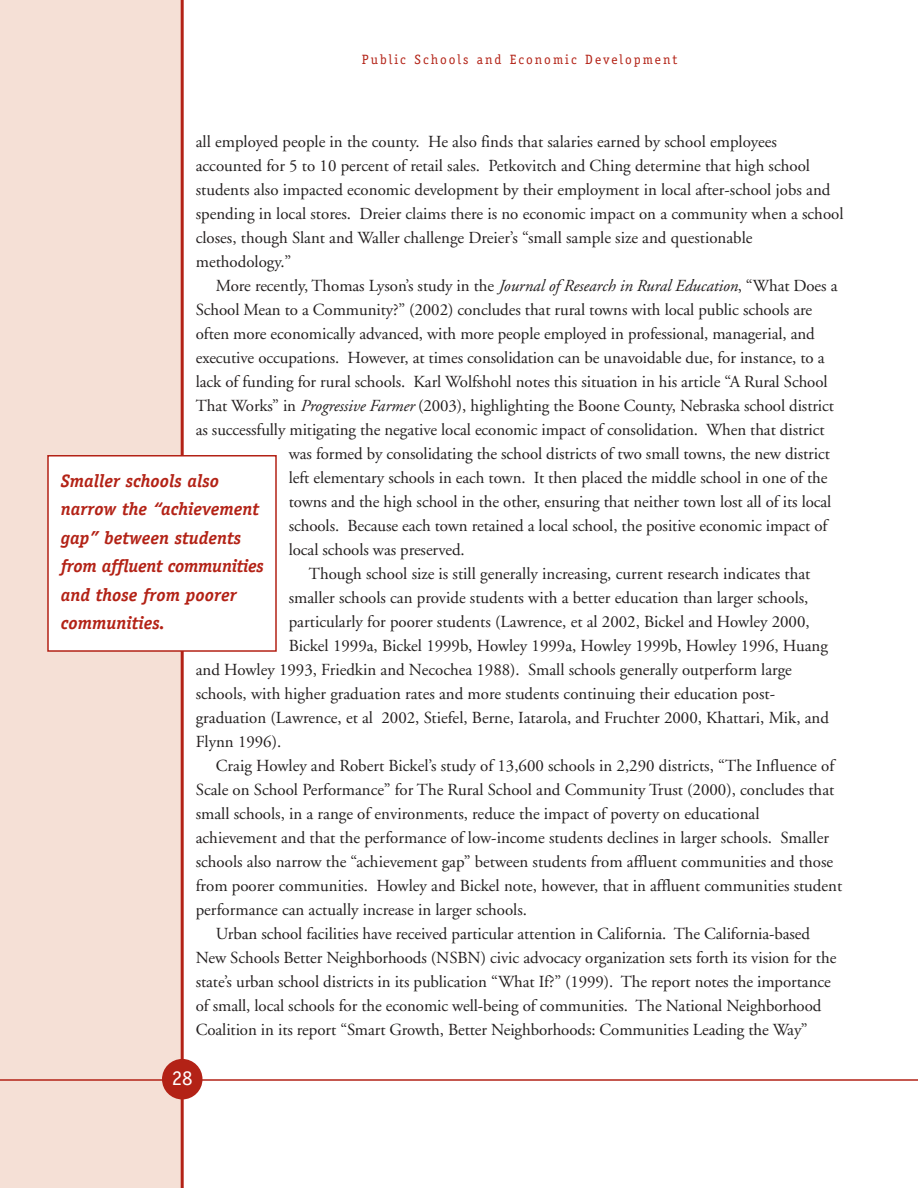
<style>
.page{position:relative;width:918px;height:1188px;background:#fff}
.page>*{position:absolute;margin:0;border:0;box-sizing:border-box;transform-origin:0 0}
.t1{font:21px "Officina Serif";color:#fff}
.t2{font:italic 700 18px/28.5px "Officina Serif";color:#b32216}
.t3{font:16.8px/24px "Adobe Garamond";color:#231f1f}
.t4{font:13.5px "Officina Serif";letter-spacing:.15em;color:#b32216}
.s1{font-style:italic}
</style>
<div class="page">
<div style="left:0;top:0;width:182px;height:1188px;background:#f5e0d6"></div>
<div style="left:162px;top:1059px;width:40px;height:40px;background:#b32216;border-radius:50%"></div>
<hr style="left:181px;top:0;width:3px;height:1188px;background:#b32216">
<hr style="left:0;top:1079px;width:918px;height:2px;background:#b32216">
<div style="left:48px;top:456px;width:228px;height:195px;background:#fff"></div>
<div style="left:47px;top:455px;width:230px;height:197px;border:2px solid #b32216"></div>
<p class="t4" style="left:362px;top:54px;width:317px">Public Schools and Economic Development</p>
<p class="t3" style="left:196px;top:131px;width:649px">all employed people in the county. He also finds that salaries earned by school employees accounted for 5 to 10 percent of retail sales. Petkovitch and Ching determine that high school students also impacted economic development by their employment in local after-school jobs and spending in local stores. Dreier claims there is no economic impact on a community when a school closes, though Slant and Waller challenge Dreier’s “small sample size and questionable methodology.”</p>
<p class="t3" style="left:216px;top:275px;width:623px">More recently, Thomas Lyson’s study in the <span class="s1">Journal of Research in Rural Education</span>, “What Does a</p>
<p class="t3" style="left:196px;top:299px;width:618px">School Mean to a Community?” (2002) concludes that rural towns with local public schools are</p>
<p class="t3" style="left:196px;top:323px;width:621px">often more economically advanced, with more people employed in professional, managerial, and</p>
<p class="t3" style="left:196px;top:347px;width:630px">executive occupations. However, at times consolidation can be unavoidable due, for instance, to a</p>
<p class="t3" style="left:196px;top:371px;width:633px">lack of funding for rural schools. Karl Wolfshohl notes this situation in his article “A Rural School</p>
<p class="t3" style="left:196px;top:395px;width:640px">That Works” in <span class="s1">Progressive Farmer</span> (2003), highlighting the Boone County, Nebraska school district</p>
<p class="t3" style="left:196px;top:419px;width:630px">as successfully mitigating the negative local economic impact of consolidation. When that district</p>
<p class="t3" style="left:289px;top:443px;width:543px">was formed by consolidating the school districts of two small towns, the new district</p>
<p class="t3" style="left:289px;top:467px;width:540px">left elementary schools in each town. It then placed the middle school in one of the</p>
<p class="t3" style="left:289px;top:491px;width:544px">towns and the high school in the other, ensuring that neither town lost all of its local</p>
<p class="t3" style="left:289px;top:515px;width:540px">schools. Because each town retained a local school, the positive economic impact of</p>
<p class="t3" style="left:289px;top:539px;width:178px">local schools was preserved.</p>
<p class="t3" style="left:309px;top:563px;width:503px">Though school size is still generally increasing, current research indicates that</p>
<p class="t3" style="left:289px;top:587px;width:521px">smaller schools can provide students with a better education than larger schools,</p>
<p class="t3" style="left:289px;top:611px;width:523px">particularly for poorer students (Lawrence, et al 2002, Bickel and Howley 2000,</p>
<p class="t3" style="left:289px;top:635px;width:541px">Bickel 1999a, Bickel 1999b, Howley 1999a, Howley 1999b, Howley 1996, Huang</p>
<p class="t3" style="left:196px;top:659px;width:598px">and Howley 1993, Friedkin and Necochea 1988). Small schools generally outperform large</p>
<p class="t3" style="left:196px;top:683px;width:581px">schools, with higher graduation rates and more students continuing their education post-</p>
<p class="t3" style="left:196px;top:707px;width:635px">graduation (Lawrence, et al 2002, Stiefel, Berne, Iatarola, and Fruchter 2000, Khattari, Mik, and</p>
<p class="t3" style="left:196px;top:731px;width:87px">Flynn 1996).</p>
<p class="t3" style="left:216px;top:755px;width:620px">Craig Howley and Robert Bickel’s study of 13,600 schools in 2,290 districts, “The Influence of</p>
<p class="t3" style="left:196px;top:779px;width:640px">Scale on School Performance” for The Rural School and Community Trust (2000), concludes that</p>
<p class="t3" style="left:196px;top:803px;width:565px">small schools, in a range of environments, reduce the impact of poverty on educational</p>
<p class="t3" style="left:196px;top:827px;width:635px">achievement and that the performance of low-income students declines in larger schools. Smaller</p>
<p class="t3" style="left:196px;top:851px;width:639px">schools also narrow the “achievement gap” between students from affluent communities and those</p>
<p class="t3" style="left:196px;top:875px;width:648px">from poorer communities. Howley and Bickel note, however, that in affluent communities student</p>
<p class="t3" style="left:196px;top:899px;width:333px">performance can actually increase in larger schools.</p>
<p class="t3" style="left:216px;top:923px;width:596px">Urban school facilities have received particular attention in California. The California-based</p>
<p class="t3" style="left:196px;top:947px;width:642px">New Schools Better Neighborhoods (NSBN) civic advocacy organization sets forth its vision for the</p>
<p class="t3" style="left:196px;top:971px;width:637px">state’s urban school districts in its publication “What If?” (1999). The report notes the importance</p>
<p class="t3" style="left:196px;top:995px;width:627px">of small, local schools for the economic well-being of communities. The National Neighborhood</p>
<p class="t3" style="left:196px;top:1019px;width:613px">Coalition in its report “Smart Growth, Better Neighborhoods: Communities Leading the Way”</p>
<p class="t2" style="left:61px;top:468px;width:205px">Smaller schools also narrow the “achievement gap” between students from affluent communities and those from poorer communities.</p>
<p class="t1" style="left:172px;top:1070px;width:22px">28</p>
</div>
